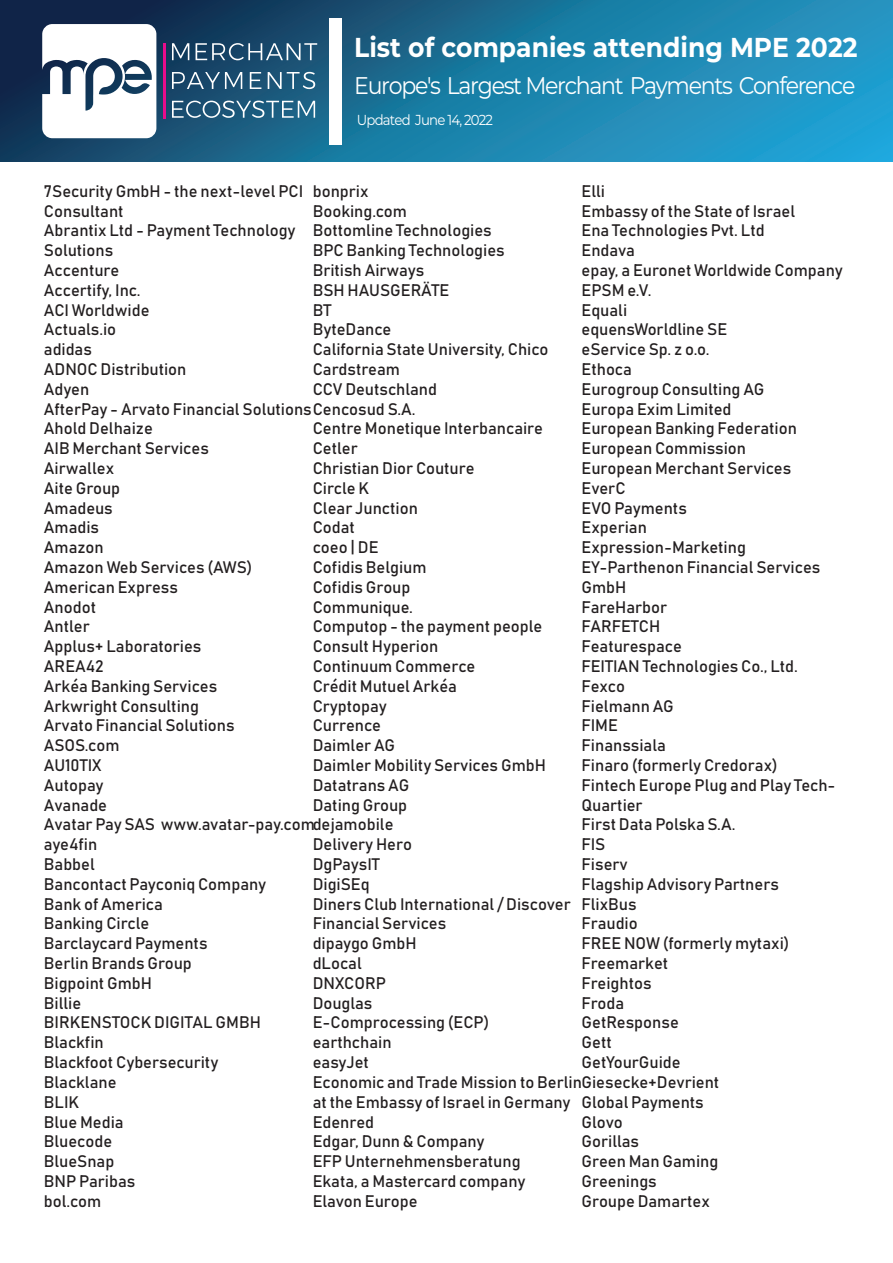
<style>
.page{position:relative;width:893px;height:1263px;background:#fff}
.page>*{position:absolute;margin:0;border:0;box-sizing:border-box;transform-origin:0 0}
.t1{font:700 27.3px "Montserrat";color:#fff;scale:.92 1}
.t2{font:24.15px "Montserrat";letter-spacing:-.06em;color:#fff;scale:.92 1}
.t3{font:16.5px/19.8px "Bahnschrift";color:#231f20}
.t4{font:14.4px "Montserrat";letter-spacing:-.06em;color:#fff;scale:.92 1}
</style>
<div class="page">
<svg style="left:0;top:0;width:893px;height:161px;background:#1c739c"></svg>
<div style="left:329px;top:18px;width:12px;height:126px;background:#fff"></div>
<svg style="left:42px;top:24px;width:114px;height:114px"></svg>
<svg style="left:172px;top:101px;width:143px;height:17px;background:#52809a"></svg>
<svg style="left:172px;top:43px;width:17px;height:17px"></svg>
<svg style="left:196px;top:43px;width:121px;height:17px;background:#4c718b"></svg>
<svg style="left:172px;top:72px;width:70px;height:17px"></svg>
<svg style="left:250px;top:72px;width:11px;height:17px"></svg>
<svg style="left:268px;top:72px;width:47px;height:17px"></svg>
<hr style="left:163px;top:43px;width:2px;height:76px;background:#e90c8c">
<h1 class="t1" style="left:354px;top:28px;width:549px">List of companies attending MPE 2022</h1>
<h2 class="t2" style="left:354px;top:69px;width:546px">Europe's Largest Merchant Payments Conference</h2>
<p class="t4" style="left:357px;top:110px;width:150px">Updated June 14, 2022</p>
<p class="t3" style="left:44px;top:181px;width:373px">7Security GmbH - the next-level PCI<br>Consultant<br>Abrantix Ltd - Payment Technology<br>Solutions<br>Accenture<br>Accertify, Inc.<br>ACI Worldwide<br>Actuals.io<br>adidas<br>ADNOC Distribution<br>Adyen<br>AfterPay - Arvato Financial SolutionsCencosud S.A.<br>Ahold Delhaize<br>AIB Merchant Services<br>Airwallex<br>Aite Group<br>Amadeus<br>Amadis<br>Amazon<br>Amazon Web Services (AWS)<br>American Express<br>Anodot<br>Antler<br>Applus+ Laboratories<br>AREA42<br>Arkéa Banking Services<br>Arkwright Consulting<br>Arvato Financial Solutions<br>ASOS.com<br>AU10TIX<br>Autopay<br>Avanade<br>Avatar Pay SAS www.avatar-pay.comdejamobile aye4fin<br>Babbel<br>Bancontact Payconiq Company<br>Bank of America<br>Banking Circle<br>Barclaycard Payments<br>Berlin Brands Group<br>Bigpoint GmbH<br>Billie<br>BIRKENSTOCK DIGITAL GMBH<br>Blackfin<br>Blackfoot Cybersecurity<br>Blacklane<br>BLIK<br>Blue Media<br>Bluecode<br>BlueSnap<br>BNP Paribas<br>bol.com</p>
<p class="t3" style="left:313px;top:181px;width:237px">bonprix<br>Booking.com<br>Bottomline Technologies<br>BPC Banking Technologies<br>British Airways<br>BSH HAUSGERÄTE<br>BT<br>ByteDance<br>California State University, Chico<br>Cardstream<br>CCV Deutschland</p>
<p class="t3" style="left:313px;top:418px;width:235px">Centre Monetique Interbancaire<br>Cetler<br>Christian Dior Couture<br>Circle K<br>Clear Junction<br>Codat<br>coeo | DE<br>Cofidis Belgium<br>Cofidis Group<br>Communique.<br>Computop - the payment people<br>Consult Hyperion<br>Continuum Commerce<br>Crédit Mutuel Arkéa<br>Cryptopay<br>Currence<br>Daimler AG<br>Daimler Mobility Services GmbH<br>Datatrans AG<br>Dating Group</p>
<p class="t3" style="left:313px;top:834px;width:408px">Delivery Hero<br>DgPaysIT<br>DigiSEq<br>Diners Club International / Discover<br>Financial Services<br>dipaygo GmbH<br>dLocal<br>DNXCORP<br>Douglas<br>E-Comprocessing (ECP)<br>earthchain<br>easyJet<br>Economic and Trade Mission to BerlinGiesecke+Devrient at the Embassy of Israel in Germany<br>Edenred<br>Edgar, Dunn &amp; Company<br>EFP Unternehmensberatung<br>Ekata, a Mastercard company<br>Elavon Europe</p>
<p class="t3" style="left:581px;top:181px;width:263px">Elli<br>Embassy of the State of Israel<br>Ena Technologies Pvt. Ltd<br>Endava<br>epay, a Euronet Worldwide Company<br>EPSM e.V.<br>Equali<br>equensWorldline SE<br>eService Sp. z o.o.<br>Ethoca<br>Eurogroup Consulting AG<br>Europa Exim Limited<br>European Banking Federation<br>European Commission<br>European Merchant Services<br>EverC<br>EVO Payments<br>Experian<br>Expression-Marketing<br>EY-Parthenon Financial Services<br>GmbH<br>FareHarbor<br>FARFETCH<br>Featurespace<br>FEITIAN Technologies Co., Ltd.<br>Fexco<br>Fielmann AG<br>FIME<br>Finanssiala<br>Finaro (formerly Credorax)<br>Fintech Europe Plug and Play Tech-<br>Quartier<br>First Data Polska S.A.<br>FIS<br>Fiserv<br>Flagship Advisory Partners<br>FlixBus<br>Fraudio<br>FREE NOW (formerly mytaxi)<br>Freemarket<br>Freightos<br>Froda<br>GetResponse<br>Gett<br>GetYourGuide</p>
<p class="t3" style="left:581px;top:1092px;width:138px">Global Payments<br>Glovo<br>Gorillas<br>Green Man Gaming<br>Greenings<br>Groupe Damartex</p>
</div>
